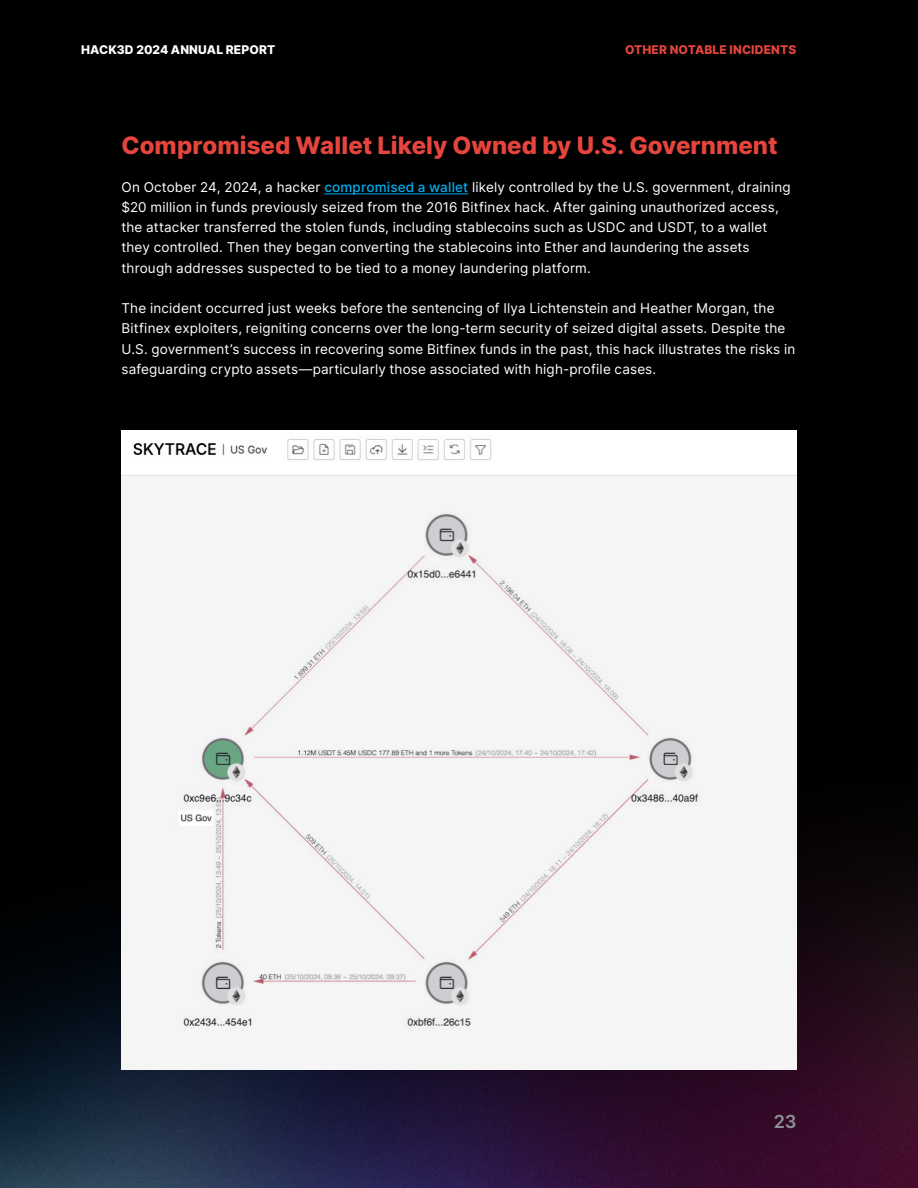
<style>
.page{position:relative;width:918px;height:1188px;background:#000}
.page>*{position:absolute;margin:0;border:0;box-sizing:border-box;transform-origin:0 0}
.段落样式1{font:800 24px "Inter";color:#e6453d}
.table_of_content_title{font:600 18px "Inter";color:#8e9298}
.段落样式1-2{font:13.5px/20.2px "Inter";letter-spacing:.015em;color:#fff}
.t1{font:800 12px "Inter";letter-spacing:.01em;color:#fff}
.t2{font:800 12px "Inter";letter-spacing:.01em;color:#e6453d}
.s1{font-weight:500;color:#00aeef}
</style>
<div class="page">
<img style="left:0;top:457px;width:918px;height:731px">
<hr style="left:324px;top:193px;width:144px;height:1px;background:#00aeef">
<img style="left:122px;top:430px;width:674px;height:639px">
<p class="t1" style="left:81px;top:41px;width:196px">HACK3D 2024 ANNUAL REPORT</p>
<p class="t2" style="left:625px;top:41px;width:173px">OTHER NOTABLE INCIDENTS</p>
<p class="段落样式1" style="left:122px;top:128px;width:658px">Compromised Wallet Likely Owned by U.S. Government</p>
<p class="段落样式1-2" style="left:122px;top:176px;width:671px">On October 24, 2024, a hacker <span class="s1">compromised a wallet</span> likely controlled by the U.S. government, draining $20 million in funds previously seized from the 2016 Bitfinex hack. After gaining unauthorized access, the attacker transferred the stolen funds, including stablecoins such as USDC and USDT, to a wallet they controlled. Then they began converting the stablecoins into Ether and laundering the assets through addresses suspected to be tied to a money laundering platform.</p>
<p class="段落样式1-2" style="left:122px;top:298px;width:675px">The incident occurred just weeks before the sentencing of Ilya Lichtenstein and Heather Morgan, the Bitfinex exploiters, reigniting concerns over the long-term security of seized digital assets. Despite the U.S. government’s success in recovering some Bitfinex funds in the past, this hack illustrates the risks in safeguarding crypto assets—particularly those associated with high-profile cases.</p>
<p class="table_of_content_title" style="left:774px;top:1108px;width:24px">23</p>
</div>
